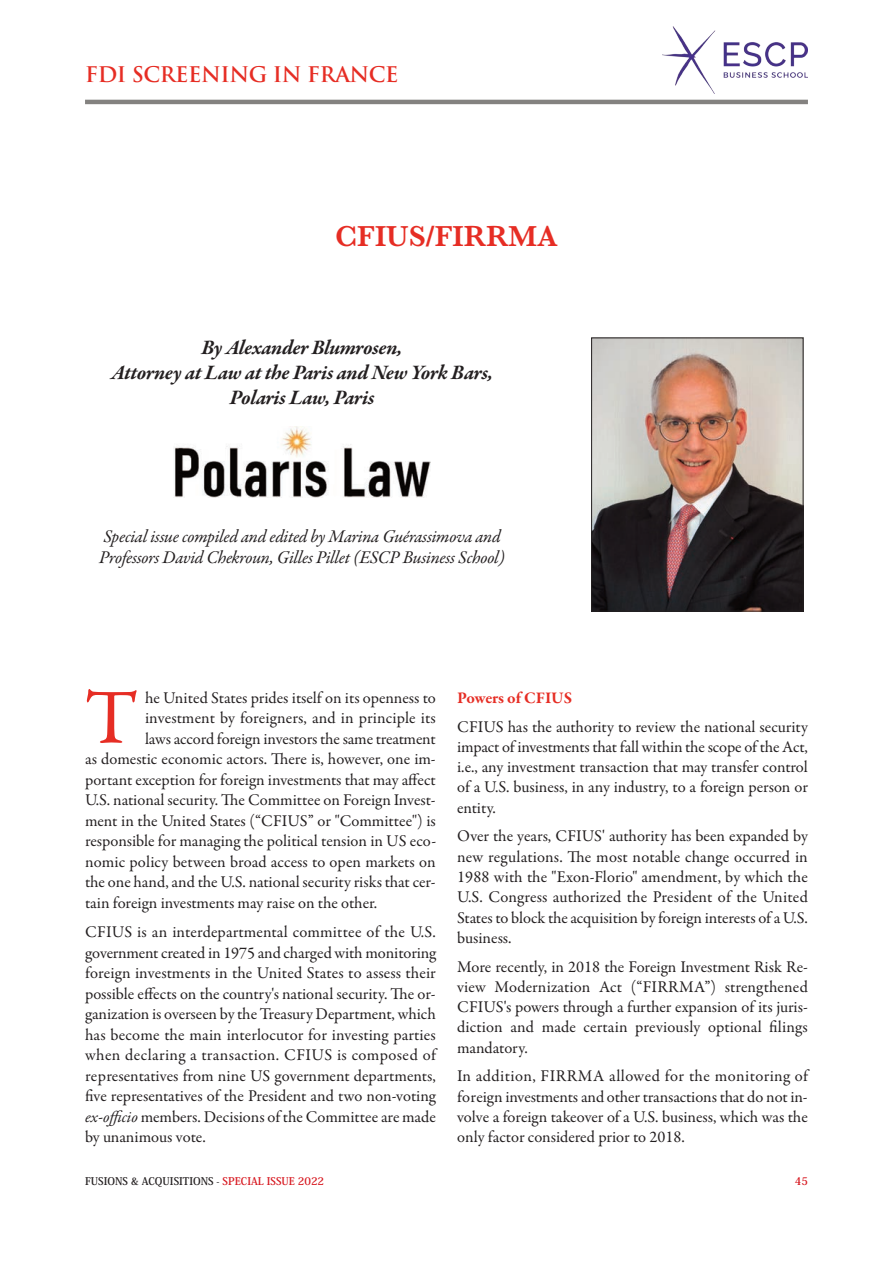
<style>
.page{position:relative;width:893px;height:1263px;background:#fff}
.page>*{position:absolute;margin:0;border:0;box-sizing:border-box;transform-origin:0 0}
.t1{font:78.3px "Garamond Premr Pro";color:#e62d24}
.t2{font:600 30px "Baskerville";color:#e62d24}
.t3{font:italic 700 21px "Garamond Premr Pro";letter-spacing:-.015em;color:#231f20}
.t4{font:700 21px "Trajan Pro";letter-spacing:-.02em;color:#e62d24}
.t5{font:italic 18px "Garamond Premr Pro";letter-spacing:-.015em;color:#231f20}
.t6{font:16.5px/20.2px "Garamond Premr Pro";color:#231f20;text-align:justify}
.t7{font:700 16.5px "Garamond Premr Pro";color:#e62d24}
.t8{font:700 10.5px "Koz Min Pro";color:#231f20}
.t9{font:700 10.5px "Koz Min Pro";color:#d7171f}
.s1{font-style:italic}
.s2{color:#d7171f}
</style>
<div class="page">
<img style="left:662px;top:26px;width:146px;height:68px">
<hr style="left:85px;top:100px;width:723px;height:4px;background:#848280">
<img style="left:593px;top:340px;width:208px;height:269px">
<div style="left:591px;top:338px;width:212px;height:273px;border:1px solid #231f20"></div>
<img style="left:174px;top:426px;width:257px;height:71px">
<p class="t4" style="left:85px;top:63px;width:315px">FDI SCREENING IN FRANCE</p>
<p class="t2" style="left:335px;top:219px;width:224px">CFIUS/FIRRMA</p>
<p class="t3" style="left:202px;top:339px;width:203px">By Alexander Blumrosen,</p>
<p class="t3" style="left:111px;top:364px;width:384px">Attorney at Law at the Paris and New York Bars,</p>
<p class="t3" style="left:230px;top:390px;width:146px">Polaris Law, Paris</p>
<p class="t5" style="left:103px;top:529px;width:399px">Special issue compiled and edited by Marina Guérassimova and</p>
<p class="t5" style="left:99px;top:550px;width:407px">Professors David Chekroun, Gilles Pillet (ESCP Business School)</p>
<p class="t1" style="left:85px;top:687px;width:54px">T</p>
<p class="t6" style="left:145px;top:689px;width:292px">he United States prides itself on its openness to</p>
<p class="t6" style="left:145px;top:710px;width:292px">investment by foreigners, and in principle its</p>
<p class="t6" style="left:145px;top:730px;width:292px">laws accord foreign investors the same treatment</p>
<p class="t6" style="left:85px;top:751px;width:352px">as domestic economic actors. There is, however, one im-</p>
<p class="t6" style="left:85px;top:771px;width:352px">portant exception for foreign investments that may affect</p>
<p class="t6" style="left:85px;top:792px;width:352px">U.S. national security. The Committee on Foreign Invest-</p>
<p class="t6" style="left:85px;top:812px;width:352px">ment in the United States (“CFIUS” or "Committee") is</p>
<p class="t6" style="left:85px;top:833px;width:353px">responsible for managing the political tension in US eco-</p>
<p class="t6" style="left:85px;top:853px;width:352px">nomic policy between broad access to open markets on</p>
<p class="t6" style="left:85px;top:874px;width:352px">the one hand, and the U.S. national security risks that cer-</p>
<p class="t6" style="left:85px;top:894px;width:294px">tain foreign investments may raise on the other.</p>
<p class="t6" style="left:85px;top:923px;width:352px">CFIUS is an interdepartmental committee of the U.S. government created in 1975 and charged with monitoring foreign investments in the United States to assess their possible effects on the country's national security. The or&shy;ganization is overseen by the Treasury Department, which has become the main interlocutor for investing parties when declaring a transaction. CFIUS is composed of representatives from nine US government departments, five representatives of the President and two non-voting <span class="s1">ex-officio</span> members. Decisions of the Committee are made by unanimous vote.</p>
<p class="t7" style="left:457px;top:691px;width:116px">Powers of CFIUS</p>
<p class="t6" style="left:457px;top:718px;width:352px">CFIUS has the authority to review the national security impact of investments that fall within the scope of the Act, i.e., any investment transaction that may transfer control of a U.S. business, in any industry, to a foreign person or entity.</p>
<p class="t6" style="left:457px;top:828px;width:352px">Over the years, CFIUS' authority has been expanded by new regulations. The most notable change occurred in 1988 with the "Exon-Florio" amendment, by which the U.S. Congress authorized the President of the United States to block the acquisition by foreign interests of a U.S. business.</p>
<p class="t6" style="left:457px;top:958px;width:352px">More recently, in 2018 the Foreign Investment Risk Re&shy;view Modernization Act (“FIRRMA”) strengthened CFIUS's powers through a further expansion of its juris&shy;diction and made certain previously optional filings mandatory.</p>
<p class="t6" style="left:457px;top:1068px;width:352px">In addition, FIRRMA allowed for the monitoring of foreign investments and other transactions that do not in&shy;volve a foreign takeover of a U.S. business, which was the only factor considered prior to 2018.</p>
<p class="t8" style="left:85px;top:1176px;width:241px">FUSIONS &amp; ACQUISITIONS - <span class="s2">SPECIAL ISSUE 2022</span></p>
<p class="t9" style="left:795px;top:1176px;width:15px">45</p>
</div>
